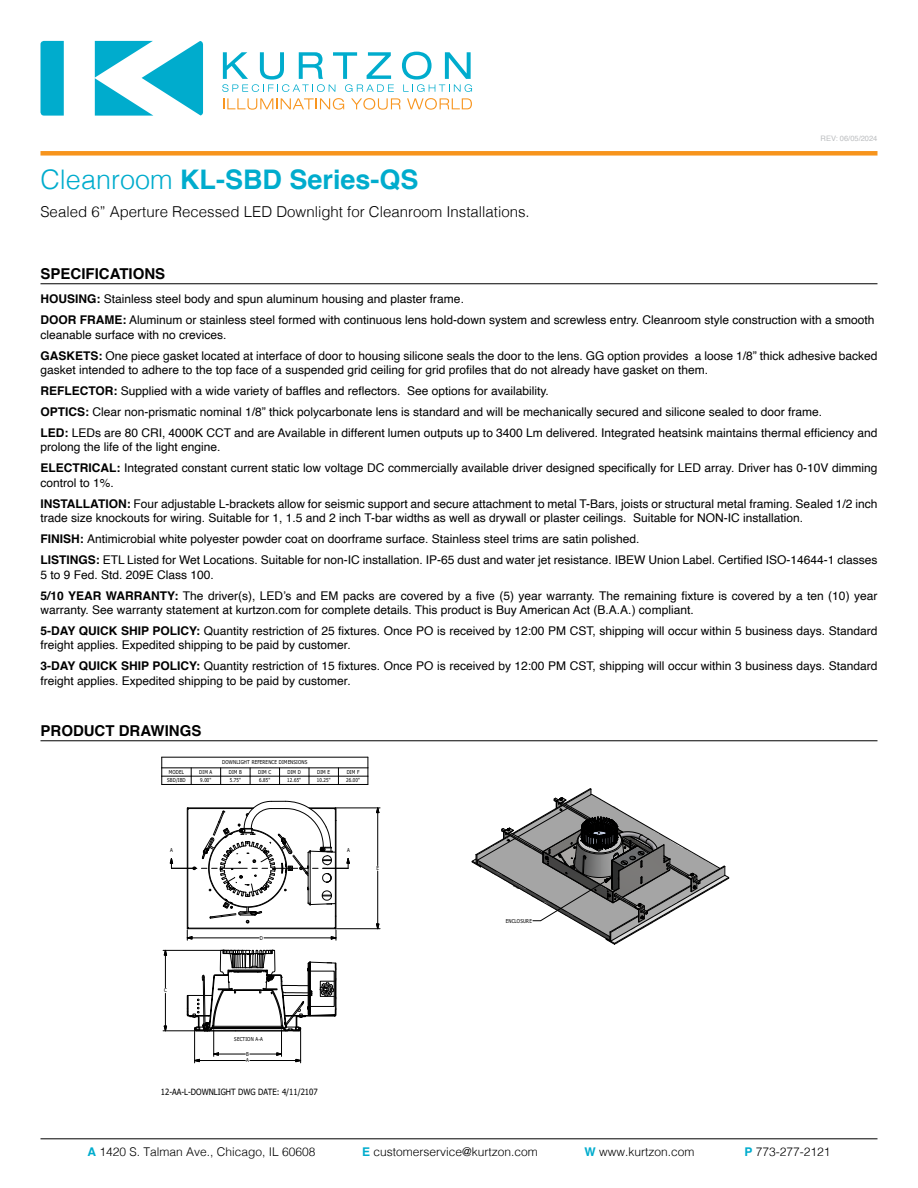
<style>
.page{position:relative;width:918px;height:1188px;background:#fff}
.page>*{position:absolute;margin:0;border:0;box-sizing:border-box;transform-origin:0 0}
.t1{font:700 27px "Helvetica";color:#00accd}
.t2{font:300 15px "Helvetica";color:#000}
.t3{font:700 15px "Helvetica";color:#000}
.t4{font:12px/21px "Helvetica";color:#000}
.t5{font:300 12px "Helvetica";color:#000}
.t6{font:8.55px "Tahoma";color:#000;scale:.91 1}
.t7{font:7.5px "Helvetica";color:#bcbec0}
.t8{font:5.4px "Tahoma";letter-spacing:.03em;color:#000;scale:.86 1}
.s1{font-weight:300}
.s2{font-weight:700}
.s3{font-weight:700;color:#00accd}
</style>
<div class="page">
<hr style="left:40px;top:1139px;width:838px;height:1px;background:#000">
<svg style="left:41px;top:41px;width:162px;height:75px"></svg>
<div style="left:40px;top:151px;width:838px;height:5px;background:#f7941c"></div>
<svg style="left:223px;top:98px;width:121px;height:12px"></svg>
<svg style="left:351px;top:98px;width:50px;height:12px"></svg>
<svg style="left:407px;top:98px;width:65px;height:12px"></svg>
<svg style="left:222px;top:52px;width:172px;height:40px"></svg>
<svg style="left:402px;top:52px;width:70px;height:40px"></svg>
<hr style="left:40px;top:284px;width:838px;height:1px;background:#000">
<hr style="left:40px;top:741px;width:838px;height:1px;background:#000">
<svg style="left:376px;top:809px;width:3px;height:4px"></svg>
<svg style="left:376px;top:924px;width:3px;height:4px"></svg>
<hr style="left:377px;top:813px;width:1px;height:53px;background:#000">
<hr style="left:377px;top:871px;width:1px;height:53px;background:#000">
<hr style="left:337px;top:808px;width:43px;height:1px;background:#000">
<hr style="left:336px;top:928px;width:44px;height:1px;background:#000">
<hr style="left:194px;top:1030px;width:1px;height:33px;background:#000">
<hr style="left:300px;top:1030px;width:1px;height:33px;background:#000">
<hr style="left:163px;top:1031px;width:32px;height:1px;background:#000">
<hr style="left:163px;top:950px;width:82px;height:1px;background:#000">
<svg style="left:472px;top:788px;width:258px;height:156px"></svg>
<svg style="left:164px;top:801px;width:185px;height:261px"></svg>
<hr style="left:162px;top:757px;width:206px;height:1px;background:#000">
<hr style="left:162px;top:768px;width:206px;height:1px;background:#000">
<hr style="left:162px;top:776px;width:206px;height:1px;background:#000">
<hr style="left:162px;top:784px;width:206px;height:1px;background:#000">
<svg style="left:162px;top:757px;width:1px;height:27px"></svg>
<svg style="left:191px;top:768px;width:1px;height:16px"></svg>
<svg style="left:220px;top:768px;width:1px;height:16px"></svg>
<svg style="left:250px;top:768px;width:1px;height:16px"></svg>
<svg style="left:279px;top:769px;width:1px;height:15px"></svg>
<svg style="left:309px;top:768px;width:1px;height:16px"></svg>
<svg style="left:338px;top:769px;width:1px;height:15px"></svg>
<svg style="left:368px;top:757px;width:1px;height:27px"></svg>
<h1 class="t1" style="left:40px;top:163px;width:380px"><span class="s1">Cleanroom</span> KL-SBD Series-QS</h1>
<p class="t2" style="left:40px;top:199px;width:491px">Sealed 6” Aperture Recessed LED Downlight for Cleanroom Installations.</p>
<p class="t3" style="left:40px;top:265px;width:126px">SPECIFICATIONS</p>
<p class="t7" style="left:821px;top:133px;width:58px">REV: 06/05/2024</p>
<p class="t4" style="left:40px;top:289px;width:836px"><span class="s2">HOUSING:</span> Stainless steel body and spun aluminum housing and plaster frame.<br><span class="s2">DOOR FRAME:</span> Aluminum or stainless steel formed with continuous lens hold-down system and screwless entry. Cleanroom style construction with a smooth</p>
<p class="t4" style="left:40px;top:324px;width:838px">cleanable surface with no crevices.<br><span class="s2">GASKETS:</span> One piece gasket located at interface of door to housing silicone seals the door to the lens. GG option provides a loose 1/8” thick adhesive backed</p>
<p class="t4" style="left:40px;top:360px;width:838px">gasket intended to adhere to the top face of a suspended grid ceiling for grid profiles that do not already have gasket on them.<br><span class="s2">REFLECTOR:</span> Supplied with a wide variety of baffles and reflectors. See options for availability.<br><span class="s2">OPTICS:</span> Clear non-prismatic nominal 1/8” thick polycarbonate lens is standard and will be mechanically secured and silicone sealed to door frame.<br><span class="s2">LED:</span> LEDs are 80 CRI, 4000K CCT and are Available in different lumen outputs up to 3400 Lm delivered. Integrated heatsink maintains thermal efficiency and</p>
<p class="t4" style="left:40px;top:437px;width:838px">prolong the life of the light engine.<br><span class="s2">ELECTRICAL:</span> Integrated constant current static low voltage DC commercially available driver designed specifically for LED array. Driver has 0-10V dimming</p>
<p class="t4" style="left:40px;top:473px;width:838px">control to 1%.<br><span class="s2">INSTALLATION:</span> Four adjustable L-brackets allow for seismic support and secure attachment to metal T-Bars, joists or structural metal framing. Sealed 1/2 inch</p>
<p class="t4" style="left:40px;top:508px;width:838px">trade size knockouts for wiring. Suitable for 1, 1.5 and 2 inch T-bar widths as well as drywall or plaster ceilings. Suitable for NON-IC installation.<br><span class="s2">FINISH:</span> Antimicrobial white polyester powder coat on doorframe surface. Stainless steel trims are satin polished.<br><span class="s2">LISTINGS:</span> ETL Listed for Wet Locations. Suitable for non-IC installation. IP-65 dust and water jet resistance. IBEW Union Label. Certified ISO-14644-1 classes</p>
<p class="t4" style="left:40px;top:564px;width:838px">5 to 9 Fed. Std. 209E Class 100.<br><span class="s2">5/10 YEAR WARRANTY:</span> The driver(s), LED’s and EM packs are covered by a five (5) year warranty. The remaining fixture is covered by a ten (10) year</p>
<p class="t4" style="left:40px;top:600px;width:838px">warranty. See warranty statement at kurtzon.com for complete details. This product is Buy American Act (B.A.A.) compliant.<br><span class="s2">5-DAY QUICK SHIP POLICY:</span> Quantity restriction of 25 fixtures. Once PO is received by 12:00 PM CST, shipping will occur within 5 business days. Standard</p>
<p class="t4" style="left:40px;top:635px;width:838px">freight applies. Expedited shipping to be paid by customer.<br><span class="s2">3-DAY QUICK SHIP POLICY:</span> Quantity restriction of 15 fixtures. Once PO is received by 12:00 PM CST, shipping will occur within 3 business days. Standard</p>
<p class="t4" style="left:40px;top:671px;width:312px">freight applies. Expedited shipping to be paid by customer.</p>
<p class="t3" style="left:40px;top:722px;width:162px">PRODUCT DRAWINGS</p>
<p class="t8" style="left:222px;top:759px;width:100px">DOWNLIGHT REFERENCE DIMENSIONS</p>
<p class="t8" style="left:169px;top:768px;width:19px">MODEL</p>
<p class="t8" style="left:199px;top:768px;width:17px">DIM A</p>
<p class="t8" style="left:229px;top:768px;width:17px">DIM B</p>
<p class="t8" style="left:258px;top:768px;width:17px">DIM C</p>
<p class="t8" style="left:287px;top:768px;width:17px">DIM D</p>
<p class="t8" style="left:317px;top:768px;width:17px">DIM E</p>
<p class="t8" style="left:347px;top:768px;width:16px">DIM F</p>
<p class="t8" style="left:167px;top:776px;width:23px">SBD/IBD</p>
<p class="t8" style="left:200px;top:777px;width:15px">9.00"</p>
<p class="t8" style="left:230px;top:777px;width:15px">5.75"</p>
<p class="t8" style="left:259px;top:777px;width:15px">6.85"</p>
<p class="t8" style="left:287px;top:777px;width:18px">12.65"</p>
<p class="t8" style="left:317px;top:777px;width:18px">10.25"</p>
<p class="t8" style="left:346px;top:777px;width:18px">26.00"</p>
<p class="t8" style="left:170px;top:847px;width:5px">A</p>
<p class="t8" style="left:347px;top:846px;width:5px">A</p>
<p class="t8" style="left:164px;top:987px;width:5px">C</p>
<p class="t8" style="left:260px;top:934px;width:5px">D</p>
<p class="t8" style="left:234px;top:1036px;width:35px">SECTION A-A</p>
<p class="t8" style="left:246px;top:1050px;width:5px">B</p>
<p class="t8" style="left:246px;top:1057px;width:5px">A</p>
<p class="t6" style="left:161px;top:1087px;width:174px">12-AA-L-DOWNLIGHT DWG DATE: 4/11/2107</p>
<p class="t8" style="left:376px;top:865px;width:4px">E</p>
<p class="t8" style="left:506px;top:917px;width:32px">ENCLOSURE</p>
<p class="t5" style="left:87px;top:1141px;width:230px"><span class="s3">A</span> 1420 S. Talman Ave., Chicago, IL 60608</p>
<p class="t5" style="left:362px;top:1141px;width:177px"><span class="s3">E</span> customerservice@kurtzon.com</p>
<p class="t5" style="left:585px;top:1141px;width:112px"><span class="s3">W</span> www.kurtzon.com</p>
<p class="t5" style="left:745px;top:1141px;width:88px"><span class="s3">P</span> 773-277-2121</p>
</div>
